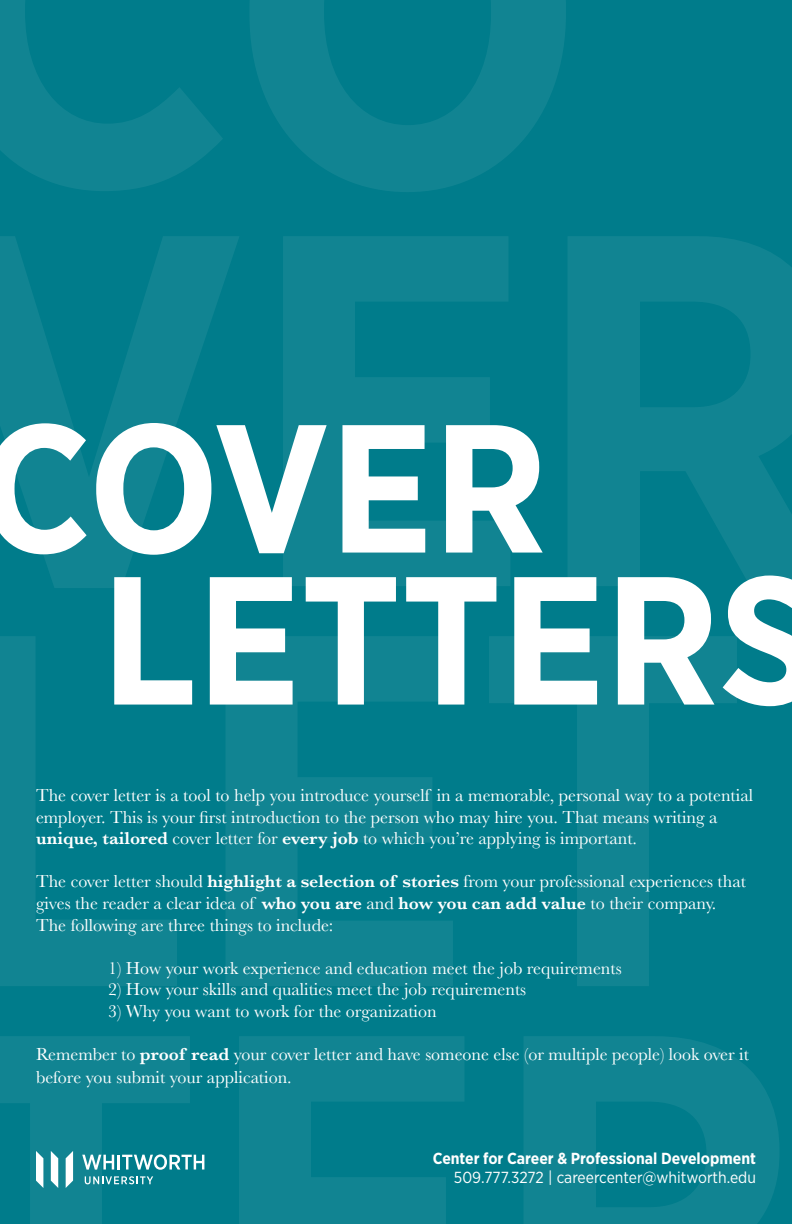
<style>
.page{position:relative;width:792px;height:1224px;background:#007c8b}
.page>*{position:absolute;margin:0;border:0;box-sizing:border-box;transform-origin:0 0}
.t1{font:700 500px/400px "Gotham Narrow";color:#fff}
.t2{font:700 182px "Gotham Narrow";color:#fff}
.t3{font:18px/21.6px "Baskerville";color:#fff}
.t4{font:700 16px "Gotham Narrow";color:#fff}
.t5{font:16px "Gotham Narrow";color:#fff}
.s1{font-weight:600}
</style>
<div class="page">
<svg style="left:36px;top:1151px;width:7px;height:37px"></svg>
<svg style="left:66px;top:1151px;width:7px;height:37px"></svg>
<svg style="left:51px;top:1151px;width:7px;height:37px"></svg>
<svg style="left:85px;top:1176px;width:68px;height:8px"></svg>
<svg style="left:82px;top:1154px;width:122px;height:16px"></svg>
<h1 class="t1" style="left:-72px;top:206px;width:920px">VER<br>LET<br>TER</h1>
<p class="t2" style="left:-21px;top:372px;width:570px">COVER</p>
<p class="t2" style="left:102px;top:524px;width:719px">LETTERS</p>
<p class="t3" style="left:36px;top:785px;width:719px">The cover letter is a tool to help you introduce yourself in a memorable, personal way to a potential employer. This is your first introduction to the person who may hire you. That means writing a <span class="s1">unique, tailored</span> cover letter for <span class="s1">every job</span> to which you’re applying is important.</p>
<p class="t3" style="left:36px;top:871px;width:711px">The cover letter should <span class="s1">highlight a selection of stories</span> from your professional experiences that gives the reader a clear idea of <span class="s1">who you are</span> and <span class="s1">how you can add value</span> to their company.</p>
<p class="t3" style="left:36px;top:914px;width:299px">The following are three things to include:</p>
<p class="t3" style="left:108px;top:957px;width:515px">1) How your work experience and education meet the job requirements</p>
<p class="t3" style="left:108px;top:979px;width:420px">2) How your skills and qualities meet the job requirements</p>
<p class="t3" style="left:108px;top:1001px;width:330px">3) Why you want to work for the organization</p>
<p class="t3" style="left:36px;top:1043px;width:714px;line-height:22.8px">Remember to <span class="s1">proof read</span> your cover letter and have someone else (or multiple people) look over it before you submit your application.</p>
<p class="t4" style="left:433px;top:1148px;width:325px">Center for Career &amp; Professional Development</p>
<p class="t5" style="left:454px;top:1167px;width:304px">509.777.3272 | careercenter@whitworth.edu</p>
</div>
